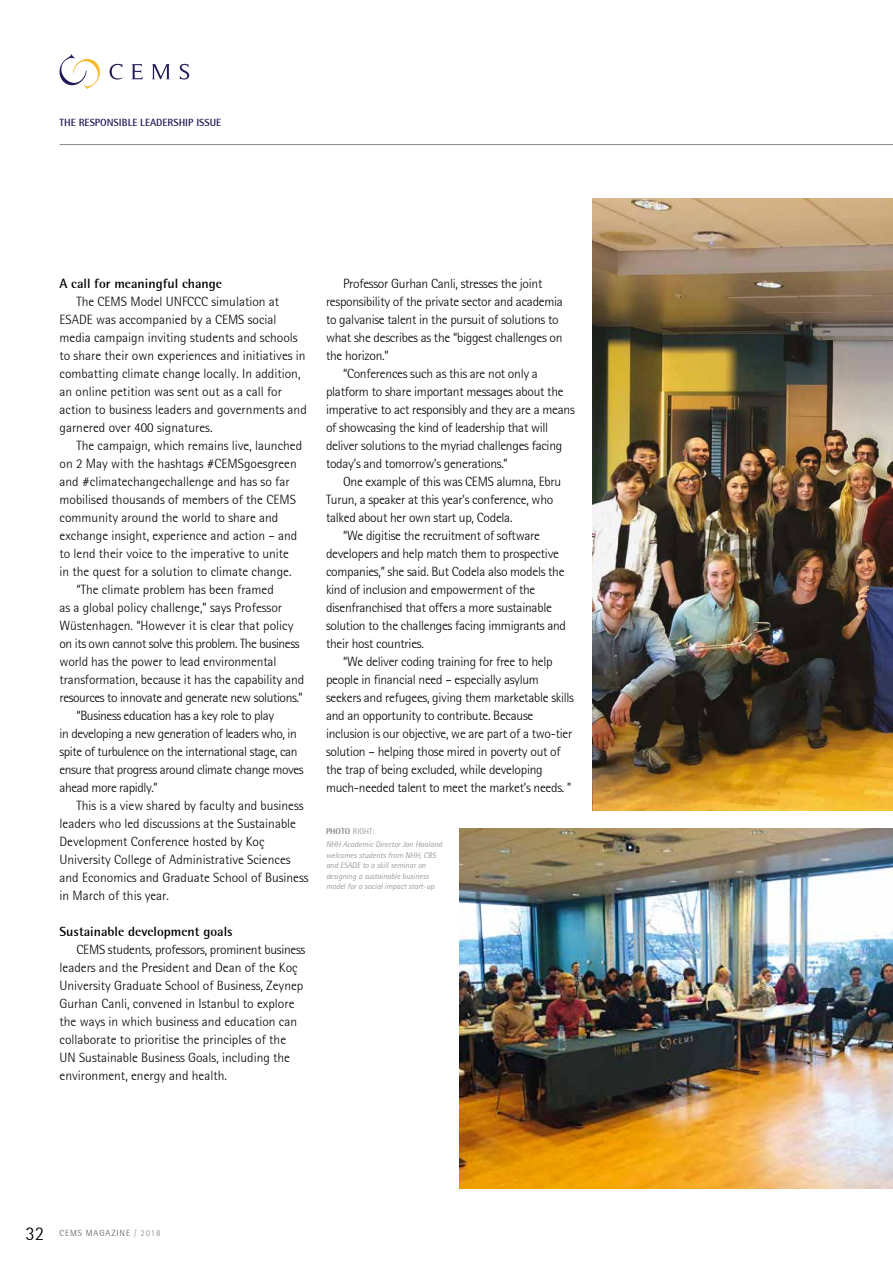
<style>
.page{position:relative;width:893px;height:1263px;background:#fff}
.page>*{position:absolute;margin:0;border:0;box-sizing:border-box;transform-origin:0 0}
.t1{font:300 13.5px "Rotis Semi Sans";letter-spacing:-.02em;color:#000}
.t2{font:300 13.5px/18px "Rotis Semi Sans";color:#000}
.t3{font:700 13.5px "Rotis Semi Sans";color:#000}
.t4{font:700 10.5px "Rotis Semi Sans";color:#231956}
.t5{font:300 9px "Rotis Semi Sans";letter-spacing:.1em;color:#575756}
.t6{font:italic 300 8.25px/10.5px "Rotis Semi Sans";color:#878787}
.s1{font-weight:800;font-style:normal}
.s2{font-style:normal}
.s3{font-size:19.5px;color:#000}
.s4{color:#878787}
</style>
<div class="page">
<svg style="left:59px;top:54px;width:41px;height:35px"></svg>
<svg style="left:110px;top:64px;width:13px;height:16px"></svg>
<svg style="left:132px;top:64px;width:11px;height:15px"></svg>
<svg style="left:152px;top:64px;width:18px;height:15px"></svg>
<svg style="left:180px;top:64px;width:9px;height:16px"></svg>
<hr style="left:60px;top:144px;width:833px;height:1px;background:#878787">
<img style="left:592px;top:198px;width:301px;height:612px">
<img style="left:459px;top:828px;width:434px;height:360px">
<p class="t4" style="left:60px;top:116px;width:163px">THE RESPONSIBLE LEADERSHIP ISSUE</p>
<p class="t3" style="left:60px;top:275px;width:164px">A call for meaningful change</p>
<p class="t2" style="left:60px;top:292px;width:249px;text-indent:17px">The CEMS Model UNFCCC simulation at ESADE was accompanied by a CEMS social media campaign inviting students and schools to share their own experiences and initiatives in combatting climate change locally. In addition, an online petition was sent out as a call for action to business leaders and governments and garnered over 400 signatures.</p>
<p class="t2" style="left:77px;top:436px;width:227px">The campaign, which remains live, launched</p>
<p class="t2" style="left:60px;top:454px;width:239px">on 2 May with the hashtags #CEMSgoesgreen</p>
<p class="t2" style="left:60px;top:472px;width:232px">and #climatechangechallenge and has so far</p>
<p class="t2" style="left:60px;top:490px;width:238px">mobilised thousands of members of the CEMS</p>
<p class="t2" style="left:60px;top:508px;width:220px">community around the world to share and</p>
<p class="t2" style="left:60px;top:526px;width:239px">exchange insight, experience and action – and</p>
<p class="t2" style="left:60px;top:544px;width:231px">to lend their voice to the imperative to unite</p>
<p class="t2" style="left:60px;top:562px;width:233px">in the quest for a solution to climate change.</p>
<p class="t2" style="left:77px;top:580px;width:199px">“The climate problem has been framed</p>
<p class="t2" style="left:60px;top:598px;width:224px">as a global policy challenge,” says Professor</p>
<p class="t2" style="left:60px;top:616px;width:235px">Wüstenhagen. “However it is clear that policy</p>
<p class="t1" style="left:60px;top:636px;width:241px">on its own cannot solve this problem. The business</p>
<p class="t1" style="left:60px;top:654px;width:218px">world has the power to lead environmental</p>
<p class="t1" style="left:60px;top:672px;width:246px">transformation, because it has the capability and</p>
<p class="t1" style="left:60px;top:690px;width:245px">resources to innovate and generate new solutions.”</p>
<p class="t1" style="left:77px;top:708px;width:199px">“Business education has a key role to play</p>
<p class="t1" style="left:60px;top:726px;width:239px">in developing a new generation of leaders who, in</p>
<p class="t1" style="left:60px;top:744px;width:239px">spite of turbulence on the international stage, can</p>
<p class="t1" style="left:60px;top:762px;width:246px">ensure that progress around climate change moves</p>
<p class="t1" style="left:60px;top:780px;width:100px">ahead more rapidly.”</p>
<p class="t2" style="left:77px;top:796px;width:228px">This is a view shared by faculty and business</p>
<p class="t2" style="left:60px;top:814px;width:238px">leaders who led discussions at the Sustainable</p>
<p class="t2" style="left:60px;top:832px;width:207px">Development Conference hosted by Koç</p>
<p class="t2" style="left:60px;top:850px;width:233px">University College of Administrative Sciences</p>
<p class="t2" style="left:60px;top:868px;width:251px">and Economics and Graduate School of Business</p>
<p class="t2" style="left:60px;top:886px;width:111px">in March of this year.</p>
<p class="t3" style="left:60px;top:923px;width:175px">Sustainable development goals</p>
<p class="t2" style="left:60px;top:940px;width:247px;text-indent:17px">CEMS students, professors, prominent business leaders and the President and Dean of the Koç University Graduate School of Business, Zeynep Gurhan Canli, convened in Istanbul to explore the ways in which business and education can collaborate to prioritise the principles of the UN Sustainable Business Goals, including the environment, energy and health.</p>
<p class="t1" style="left:343px;top:276px;width:201px">Professor Gurhan Canli, stresses the joint</p>
<p class="t1" style="left:326px;top:294px;width:238px">responsibility of the private sector and academia</p>
<p class="t1" style="left:326px;top:312px;width:234px">to galvanise talent in the pursuit of solutions to</p>
<p class="t1" style="left:326px;top:330px;width:238px">what she describes as the “biggest challenges on</p>
<p class="t1" style="left:326px;top:348px;width:64px">the horizon.”</p>
<p class="t1" style="left:343px;top:366px;width:196px">“Conferences such as this are not only a</p>
<p class="t1" style="left:326px;top:384px;width:239px">platform to share important messages about the</p>
<p class="t1" style="left:326px;top:402px;width:250px">imperative to act responsibly and they are a means</p>
<p class="t1" style="left:326px;top:420px;width:224px">of showcasing the kind of leadership that will</p>
<p class="t1" style="left:326px;top:438px;width:238px">deliver solutions to the myriad challenges facing</p>
<p class="t1" style="left:326px;top:456px;width:183px">today’s and tomorrow’s generations.”</p>
<p class="t1" style="left:343px;top:474px;width:220px">One example of this was CEMS alumna, Ebru</p>
<p class="t1" style="left:326px;top:492px;width:229px">Turun, a speaker at this year’s conference, who</p>
<p class="t1" style="left:326px;top:510px;width:188px">talked about her own start up, Codela.</p>
<p class="t1" style="left:343px;top:528px;width:198px">“We digitise the recruitment of software</p>
<p class="t1" style="left:326px;top:546px;width:234px">developers and help match them to prospective</p>
<p class="t1" style="left:326px;top:564px;width:240px">companies,” she said. But Codela also models the</p>
<p class="t1" style="left:326px;top:582px;width:211px">kind of inclusion and empowerment of the</p>
<p class="t1" style="left:326px;top:600px;width:227px">disenfranchised that offers a more sustainable</p>
<p class="t1" style="left:326px;top:618px;width:242px">solution to the challenges facing immigrants and</p>
<p class="t1" style="left:326px;top:636px;width:99px">their host countries.</p>
<p class="t1" style="left:343px;top:654px;width:211px">“We deliver coding training for free to help</p>
<p class="t1" style="left:326px;top:672px;width:214px">people in financial need – especially asylum</p>
<p class="t1" style="left:326px;top:690px;width:249px">seekers and refugees, giving them marketable skills</p>
<p class="t1" style="left:326px;top:708px;width:209px">and an opportunity to contribute. Because</p>
<p class="t1" style="left:326px;top:726px;width:248px">inclusion is our objective, we are part of a two-tier</p>
<p class="t1" style="left:326px;top:744px;width:236px">solution – helping those mired in poverty out of</p>
<p class="t1" style="left:326px;top:762px;width:218px">the trap of being excluded, while developing</p>
<p class="t1" style="left:326px;top:780px;width:247px">much-needed talent to meet the market’s needs. ”</p>
<p class="t6" style="left:326px;top:825px;width:118px;line-height:12.6px"><span class="s1">PHOTO</span> <span class="s2">RI GHT:<br></span>NHH Academic Director Jan Haaland</p>
<p class="t6" style="left:326px;top:849px;width:111px">welcomes students from NHH, CBS and ESADE to a skill seminar on designing a sustainable business model for a social impact start-up</p>
<p class="t5" style="left:26px;top:1228px;width:137px"><span class="s3">32</span> CEMS MAGAZINE <span class="s4">/ 2018</span></p>
</div>
